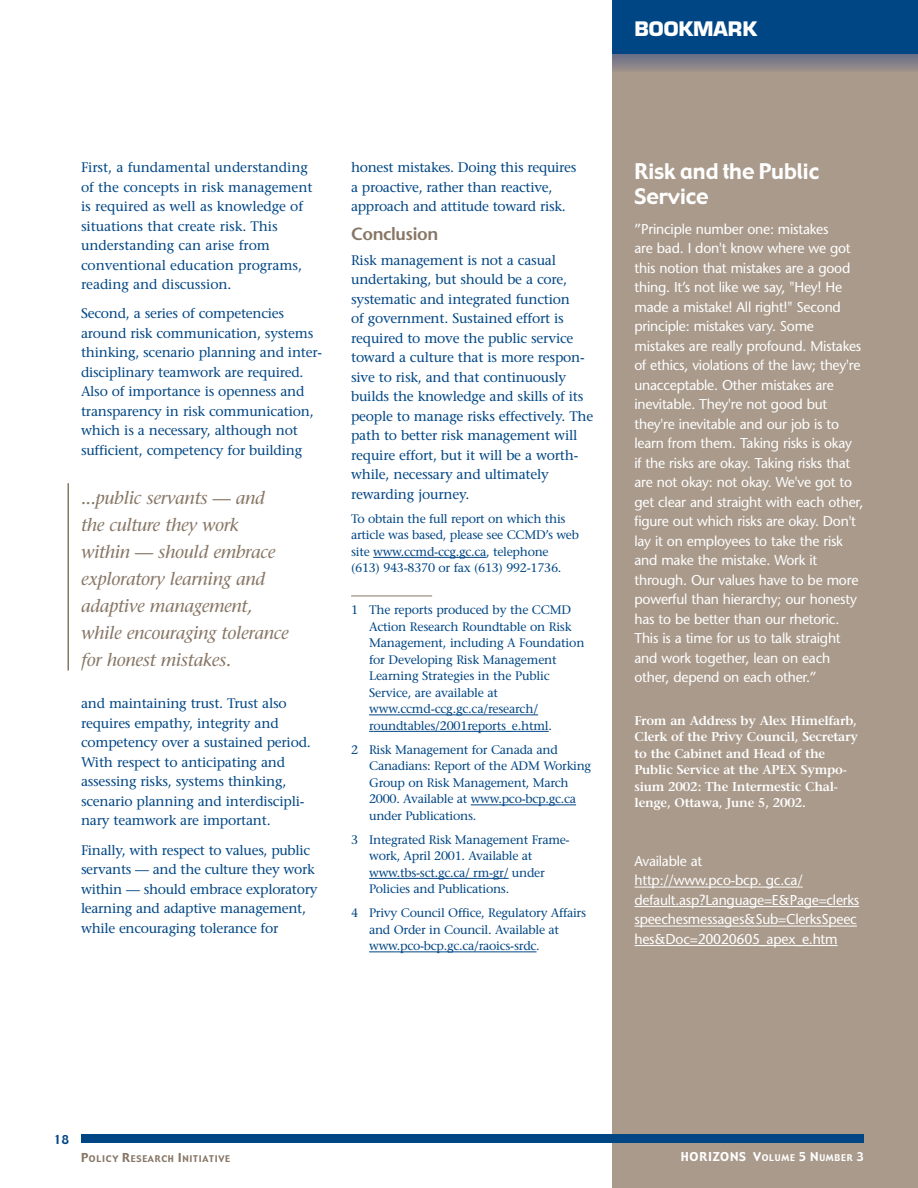
<style>
.page{position:relative;width:918px;height:1188px;background:#fff}
.page>*{position:absolute;margin:0;border:0;box-sizing:border-box;transform-origin:0 0}
.t1{font:21px/25.5px "Gadget";color:#fff}
.t2{font:700 19.5px "Eurostile";color:#fff}
.t3{font:italic 18px/27px "Stone Serif";letter-spacing:-.015em;color:#877665}
.t4{font:600 17.7px "Stone Sans";letter-spacing:-.025em;color:#877665}
.t5{font:14.25px/19.5px "Stone Sans";letter-spacing:-.015em;color:#fff}
.t6{font:13.8px/19.5px "Stone Serif";letter-spacing:-.015em;color:#004684}
.t7{font:600 12.75px/16.5px "Stone Serif";letter-spacing:-.015em;color:#fff}
.t8{font:12.3px/16.5px "Stone Serif";letter-spacing:-.025em;color:#004684}
.t9{font:12px "Gadget";letter-spacing:.06em;color:#fff}
.t10{font:12px "Gadget";color:#004684}
.t11{font:9px "Gadget";letter-spacing:.085em;color:#877665}
.s1{font-size:12px}
.s2{font-size:9px}
</style>
<div class="page">
<div style="left:612px;top:0;width:306px;height:1188px;background:#a99a8b"></div>
<svg style="left:373px;top:557px;width:28px;height:1px"></svg>
<hr style="left:401px;top:557px;width:85px;height:1px;background:#004684">
<hr style="left:351px;top:596px;width:81px;height:1px;background:#877665">
<svg style="left:369px;top:715px;width:28px;height:1px"></svg>
<hr style="left:397px;top:715px;width:96px;height:1px;background:#004684">
<svg style="left:493px;top:715px;width:45px;height:1px"></svg>
<hr style="left:374px;top:731px;width:98px;height:1px;background:#004684">
<svg style="left:472px;top:731px;width:25px;height:1px"></svg>
<hr style="left:497px;top:731px;width:52px;height:1px;background:#004684">
<svg style="left:471px;top:805px;width:27px;height:1px"></svg>
<hr style="left:498px;top:805px;width:78px;height:1px;background:#004684">
<svg style="left:369px;top:878px;width:28px;height:1px"></svg>
<hr style="left:397px;top:878px;width:81px;height:1px;background:#004684">
<hr style="left:478px;top:878px;width:31px;height:1px;background:#004684">
<svg style="left:369px;top:952px;width:28px;height:1px"></svg>
<hr style="left:397px;top:952px;width:126px;height:1px;background:#004684">
<svg style="left:523px;top:952px;width:14px;height:1px"></svg>
<div style="left:81px;top:1134px;width:783px;height:9px;background:#004684"></div>
<hr style="left:612px;top:54px;width:306px;height:1px;background:#596788">
<hr style="left:612px;top:55px;width:306px;height:1px;background:#5e6988">
<hr style="left:612px;top:56px;width:306px;height:1px;background:#626b88">
<hr style="left:612px;top:57px;width:306px;height:1px;background:#656e88">
<hr style="left:612px;top:58px;width:306px;height:1px;background:#6a7088">
<hr style="left:612px;top:59px;width:306px;height:1px;background:#6f7288">
<hr style="left:612px;top:60px;width:306px;height:1px;background:#727689">
<hr style="left:612px;top:61px;width:306px;height:1px;background:#767889">
<hr style="left:612px;top:62px;width:306px;height:1px;background:#7a7b8a">
<hr style="left:612px;top:63px;width:306px;height:1px;background:#7e7e8a">
<hr style="left:612px;top:64px;width:306px;height:1px;background:#83808a">
<hr style="left:612px;top:65px;width:306px;height:1px;background:#86838a">
<hr style="left:612px;top:66px;width:306px;height:1px;background:#8b858a">
<hr style="left:612px;top:67px;width:306px;height:1px;background:#8f898b">
<hr style="left:612px;top:68px;width:306px;height:1px;background:#928b8b">
<hr style="left:612px;top:69px;width:306px;height:1px;background:#978e8b">
<hr style="left:612px;top:70px;width:306px;height:1px;background:#9c918b">
<hr style="left:612px;top:71px;width:306px;height:1px;background:#a0948b">
<hr style="left:612px;top:72px;width:306px;height:1px;background:#a2958b">
<div style="left:612px;top:0;width:306px;height:54px;background:#004684"></div>
<hr style="left:634px;top:887px;width:71px;height:1px;background:#fff">
<hr style="left:705px;top:887px;width:98px;height:1px;background:#fff">
<hr style="left:634px;top:906px;width:225px;height:1px;background:#fff">
<hr style="left:634px;top:926px;width:223px;height:1px;background:#fff">
<hr style="left:634px;top:945px;width:204px;height:1px;background:#fff">
<hr style="left:68px;top:483px;width:1px;height:188px;background:#877665">
<h2 class="t2" style="left:634px;top:22px;width:124px">BOOKMARK</h2>
<p class="t6" style="left:81px;top:159px;width:233px">First, a fundamental understanding of the concepts in risk management is required as well as knowledge of situations that create risk. This understanding can arise from conventional education programs, reading and discussion.</p>
<p class="t6" style="left:81px;top:305px;width:243px">Second, a series of competencies around risk communication, systems thinking, scenario planning and inter&shy;disciplinary teamwork are required.<br>Also of importance is openness and transparency in risk communication, which is a necessary, although not sufficient, competency for building</p>
<h3 class="t3" style="left:81px;top:486px;width:209px">...public servants — and the culture they work within — should embrace exploratory learning and adaptive management, while encouraging tolerance for honest mistakes.</h3>
<p class="t6" style="left:81px;top:695px;width:231px">and maintaining trust. Trust also requires empathy, integrity and competency over a sustained period.<br>With respect to anticipating and assessing risks, systems thinking, scenario planning and interdiscipli&shy;nary teamwork are important.</p>
<p class="t6" style="left:81px;top:842px;width:238px">Finally, with respect to values, public servants — and the culture they work within — should embrace exploratory learning and adaptive management, while encouraging tolerance for</p>
<p class="t6" style="left:351px;top:159px;width:227px">honest mistakes. Doing this requires a proactive, rather than reactive, approach and attitude toward risk.</p>
<p class="t4" style="left:351px;top:227px;width:89px">Conclusion</p>
<p class="t6" style="left:351px;top:252px;width:244px">Risk management is not a casual undertaking, but should be a core, systematic and integrated function<br>of government. Sustained effort is required to move the public service toward a culture that is more respon&shy;sive to risk, and that continuously builds the knowledge and skills of its people to manage risks effectively. The path to better risk management will require effort, but it will be a worth&shy;while, necessary and ultimately rewarding journey.</p>
<p class="t8" style="left:351px;top:512px;width:229px">To obtain the full report on which this article was based, please see CCMD’s web site www.ccmd-ccg.gc.ca, telephone (613) 943-8370 or fax (613) 992-1736.</p>
<p class="t8" style="left:369px;top:603px;width:217px;text-indent:-18px">1 The reports produced by the CCMD Action Research Roundtable on Risk Management, including A Foundation for Developing Risk Management Learning Strategies in the Public Service, are available at www.ccmd-ccg.gc.ca/research/ roundtables/2001reports_e.html.</p>
<p class="t8" style="left:369px;top:743px;width:224px;text-indent:-18px">2 Risk Management for Canada and<br>Canadians: Report of the ADM Working<br>Group on Risk Management, March<br>2000. Available at www.pco-bcp.gc.ca under Publications.</p>
<p class="t8" style="left:369px;top:833px;width:202px;text-indent:-18px">3 Integrated Risk Management Frame&shy;work, April 2001. Available at www.tbs-sct.gc.ca/ rm-gr/ under<br>Policies and Publications.</p>
<p class="t8" style="left:369px;top:906px;width:219px;text-indent:-18px">4 Privy Council Office, Regulatory Affairs and Order in Council. Available at www.pco-bcp.gc.ca/raoics-srdc.</p>
<h1 class="t1" style="left:634px;top:160px;width:186px">Risk and the Public<br>Service</h1>
<p class="t5" style="left:634px;top:220px;width:231px">”Principle number one: mistakes<br>are bad. I don't know where we got this notion that mistakes are a good thing. It’s not like we say, "Hey! He made a mistake! All right!" Second principle: mistakes vary. Some mistakes are really profound. Mistakes of ethics, violations of the law; they're unacceptable. Other mistakes are inevitable. They're not good but they're inevitable and our job is to learn from them. Taking risks is okay<br>if the risks are okay. Taking risks that are not okay: not okay. We've got to get clear and straight with each other, figure out which risks are okay. Don't lay it on employees to take the risk and make the mistake. Work it through. Our values have to be more powerful than hierarchy; our honesty has to be better than our rhetoric.<br>This is a time for us to talk straight and work together, lean on each other, depend on each other.”</p>
<p class="t7" style="left:634px;top:713px;width:225px">From an Address by Alex Himelfarb,<br>Clerk of the Privy Council, Secretary to the Cabinet and Head of the<br>Public Service at the APEX Sympo&shy;sium 2002: The Intermestic Chal&shy;lenge, Ottawa, June 5, 2002.</p>
<p class="t5" style="left:634px;top:853px;width:226px">Available at<br>http://www.pco-bcp. gc.ca/ default.asp?Language=E&amp;Page=clerks speechesmessages&amp;Sub=ClerksSpeec hes&amp;Doc=20020605_apex_e.htm</p>
<p class="t10" style="left:54px;top:1135px;width:16px">18</p>
<p class="t11" style="left:81px;top:1155px;width:151px"><span class="s1">P</span>OLICY <span class="s1">R</span>ESEARCH <span class="s1">I</span>NITIATIVE</p>
<p class="t9" style="left:681px;top:1152px;width:185px">HORIZONS V<span class="s2">OLUME</span> 5 N<span class="s2">UMBER</span> 3</p>
</div>
